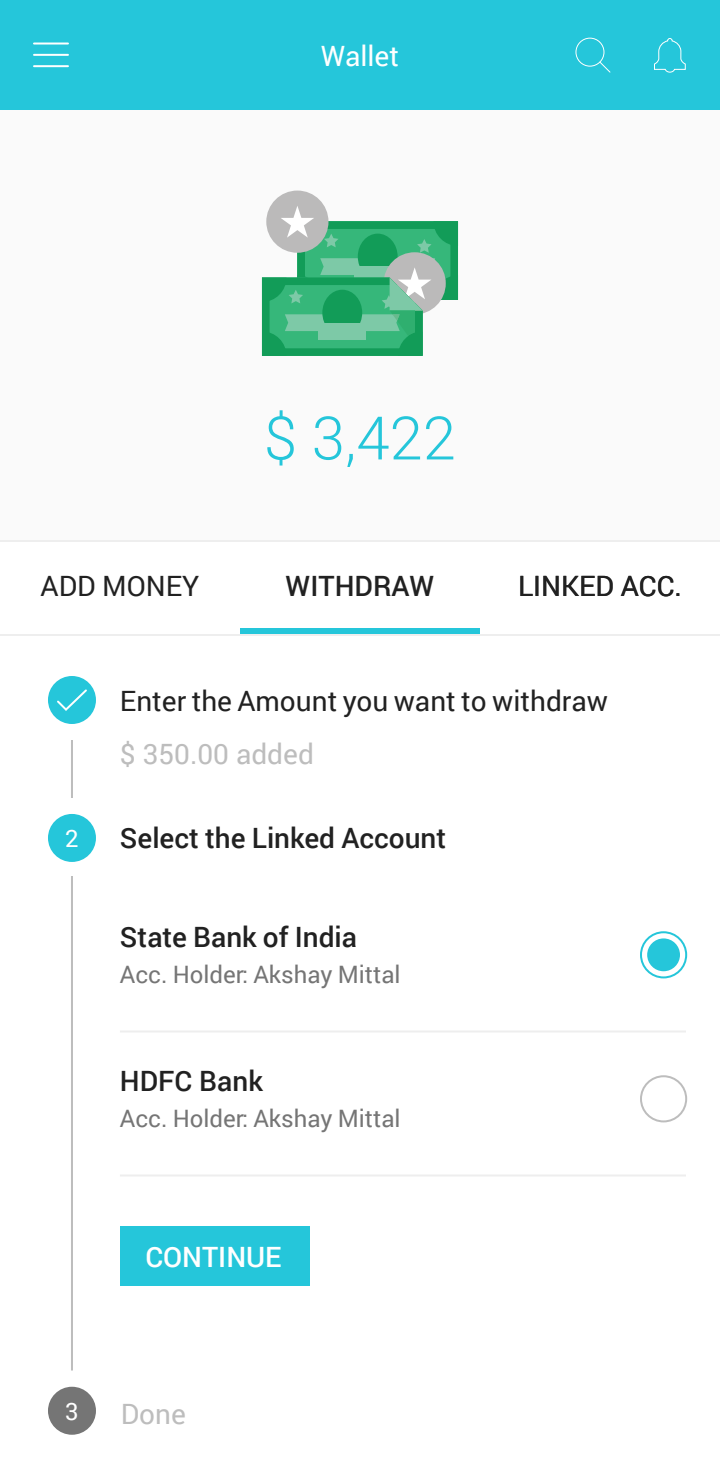
<style>
.page{position:relative;width:720px;height:1480px;background:#fff}
.page>*{position:absolute;margin:0;border:0;box-sizing:border-box;transform-origin:0 0}
.t1{font:300 60px "Roboto";color:#25c6da}
.t2{font:500 28px "Roboto";color:#212121}
.t3{font:28px "Roboto";color:#212121}
.t4{font:28px "Roboto";color:#bdbdbd}
.t5{font:500 28px "Roboto";color:#fff}
.t6{font:28px "Roboto";color:#fff}
.t7{font:24px "Roboto";color:#757575}
.t8{font:24px "Roboto";color:#fff}
</style>
<div class="page">
<div style="left:0;top:0;width:720px;height:540px;background:#fafafa"></div>
<div style="left:240px;top:628px;width:240px;height:8px;background:#25c6da"></div>
<hr style="left:0;top:634px;width:720px;height:2px;background:#eee">
<hr style="left:71px;top:740px;width:2px;height:58px;background:#bdbdbd">
<div style="left:0;top:0;width:720px;height:110px;background:#25c6da"></div>
<hr style="left:34px;top:54px;width:34px;height:2px;background:#fff">
<hr style="left:34px;top:43px;width:34px;height:2px;background:#fff">
<hr style="left:34px;top:65px;width:34px;height:2px;background:#fff">
<div style="left:575px;top:38px;width:29px;height:29px;border:1px solid #fff;border-radius:50%"></div>
<svg style="left:599px;top:61px;width:12px;height:12px"></svg>
<svg style="left:654px;top:38px;width:32px;height:35px"></svg>
<hr style="left:0;top:540px;width:720px;height:2px;background:#eee">
<div style="left:266px;top:191px;width:62px;height:62px;background:#bbbaba;border-radius:50%"></div>
<svg style="left:262px;top:206px;width:196px;height:150px"></svg>
<div style="left:48px;top:676px;width:48px;height:48px;background:#25c6da;border-radius:50%"></div>
<div style="left:48px;top:814px;width:48px;height:48px;background:#25c6da;border-radius:50%"></div>
<div style="left:48px;top:1387px;width:48px;height:48px;background:#757575;border-radius:50%"></div>
<hr style="left:120px;top:1031px;width:566px;height:2px;background:#eee">
<div style="left:640px;top:931px;width:47px;height:47px;border:2px solid #25c6da;border-radius:50%"></div>
<div style="left:647px;top:938px;width:33px;height:33px;background:#25c6da;border-radius:50%"></div>
<hr style="left:120px;top:1175px;width:566px;height:2px;background:#eee">
<div style="left:640px;top:1075px;width:47px;height:47px;border:2px solid #bdbdbd;border-radius:50%"></div>
<svg style="left:57px;top:689px;width:30px;height:22px"></svg>
<hr style="left:71px;top:876px;width:2px;height:495px;background:#bdbdbd">
<div style="left:120px;top:1226px;width:190px;height:60px;background:#25c6da"></div>
<p class="t6" style="left:321px;top:36px;width:80px">Wallet</p>
<h1 class="t1" style="left:264px;top:397px;width:194px">$ 3,422</h1>
<p class="t3" style="left:41px;top:566px;width:142px">Add Money</p>
<p class="t2" style="left:286px;top:566px;width:128px">With draw</p>
<p class="t3" style="left:518px;top:566px;width:165px">Li nked Accc.</p>
<p class="t3" style="left:120px;top:681px;width:490px">Enter the Amount you want to withdraw</p>
<p class="t4" style="left:120px;top:734px;width:195px">$ 350.00 added</p>
<p class="t8" style="left:65px;top:822px;width:15px">2</p>
<p class="t2" style="left:120px;top:819px;width:328px">Select the Linked Account</p>
<p class="t2" style="left:120px;top:918px;width:239px">State Bank of India</p>
<p class="t7" style="left:120px;top:958px;width:282px">Acc. Holder: Akshay Mittal</p>
<p class="t2" style="left:120px;top:1062px;width:145px">HDFC Bank</p>
<p class="t7" style="left:120px;top:1102px;width:282px">Acc. Holder: Akshay Mittal</p>
<p class="t5" style="left:146px;top:1237px;width:137px">CONTINUE</p>
<p class="t8" style="left:65px;top:1394px;width:15px">3</p>
<p class="t4" style="left:121px;top:1395px;width:67px">Done</p>
</div>
